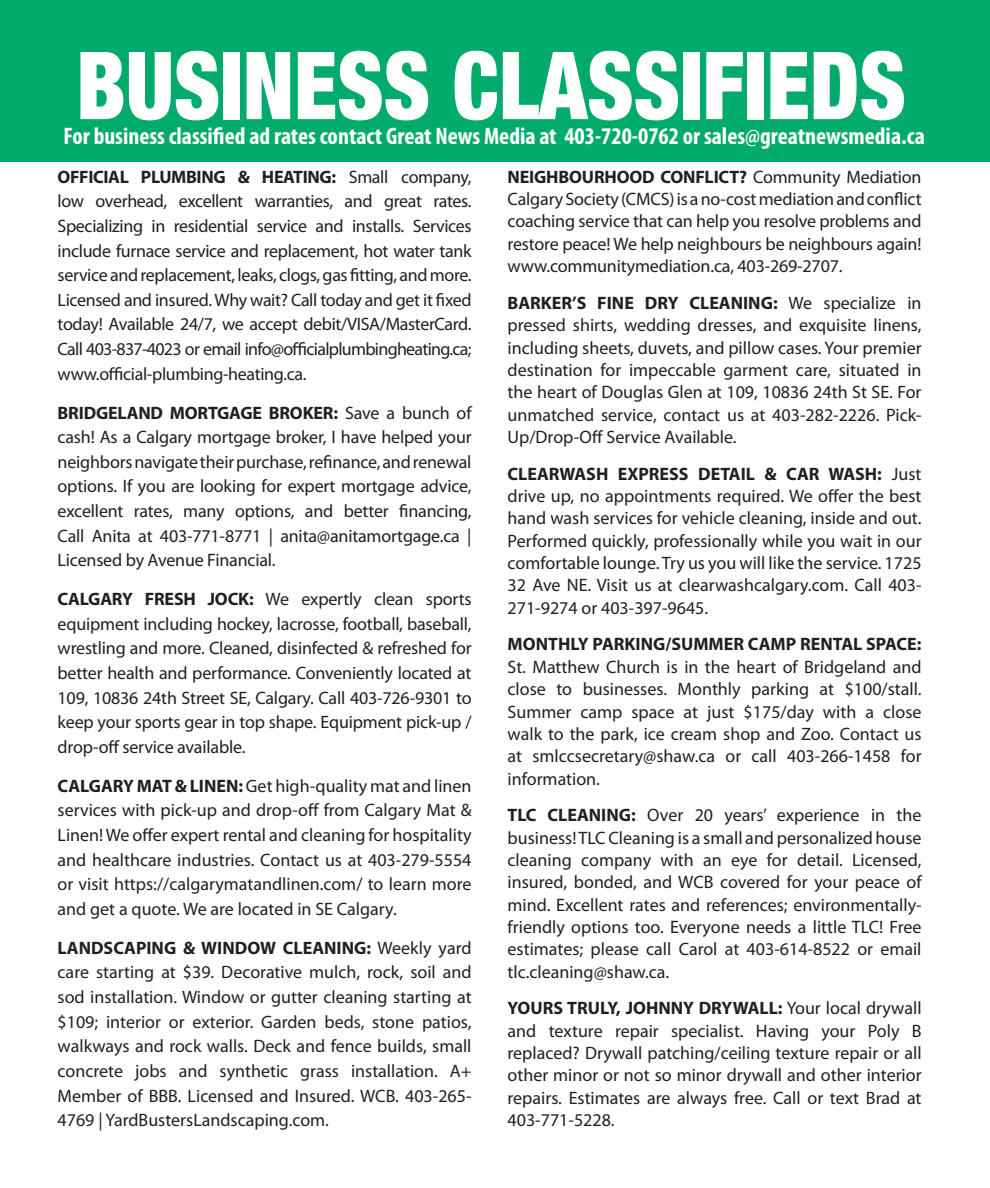
<style>
.page{position:relative;width:990px;height:1188px;background:#fff}
.page>*{position:absolute;margin:0;border:0;box-sizing:border-box;transform-origin:0 0}
.t1{font:900 condensed 94px "Helvetica Neue LT Std";color:#fff;scale:.92 1}
.t2{font:700 condensed 24px "Myriad Pro";color:#fff}
.Body_text{font:18px/22.4px "Myriad Pro";color:#231f20;text-align:justify}
.s1{font-weight:700}
</style>
<div class="page">
<div style="left:0;top:0;width:990px;height:162px;background:#00ab6b"></div>
<p class="t1" style="left:76px;top:28px;width:903px">BUSINESS CLASSIFIEDS</p>
<p class="t2" style="left:64px;top:121px;width:863px">For business classified ad rates contact Great News Media at 403-720-0762 or sales@greatnewsmedia.ca</p>
<p class="Body_text" style="left:58px;top:164px;width:416px;line-height:24.6px"><span class="s1">OFFICIAL PLUMBING &amp; HEATING:</span> Small company, low overhead, excellent warranties, and great rates.<br>Specializing in residential service and installs. Services include furnace service and replacement, hot water tank service and replacement, leaks, clogs, gas fitting, and more.<br>Licensed and insured. Why wait? Call today and get it fixed today! Available 24/7, we accept debit/VISA/MasterCard.<br>Call 403-837-4023 or email info@officialplumbingheating.ca; www.official-plumbing-heating.ca.</p>
<p class="Body_text" style="left:58px;top:400px;width:416px;line-height:24.6px"><span class="s1">BRIDGELAND MORTGAGE BROKER:</span> Save a bunch of cash! As a Calgary mortgage broker, I have helped your neighbors navigate their purchase, refinance, and renewal options. If you are looking for expert mortgage advice, excellent rates, many options, and better financing, Call Anita at 403-771-8771 | anita@anitamortgage.ca | Licensed by Avenue Financial.</p>
<p class="Body_text" style="left:58px;top:587px;width:416px;line-height:24.6px"><span class="s1">CALGARY FRESH JOCK:</span> We expertly clean sports equipment including hockey, lacrosse, football, baseball, wrestling and more. Cleaned, disinfected &amp; refreshed for better health and performance. Conveniently located at 109, 10836 24th Street SE, Calgary. Call 403-726-9301 to keep your sports gear in top shape. Equipment pick-up / drop-off service available.</p>
<p class="Body_text" style="left:58px;top:773px;width:416px;line-height:24.6px"><span class="s1">CALGARY MAT &amp; LINEN:</span> Get high-quality mat and linen services with pick-up and drop-off from Calgary Mat &amp; Linen! We offer expert rental and cleaning for hospitality and healthcare industries. Contact us at 403-279-5554 or visit https://calgarymatandlinen.com/ to learn more and get a quote. We are located in SE Calgary.</p>
<p class="Body_text" style="left:58px;top:935px;width:416px;line-height:24.6px"><span class="s1">LANDSCAPING &amp; WINDOW CLEANING:</span> Weekly yard care starting at $39. Decorative mulch, rock, soil and sod installation. Window or gutter cleaning starting at $109; interior or exterior. Garden beds, stone patios, walkways and rock walls. Deck and fence builds, small concrete jobs and synthetic grass installation. A+ Member of BBB. Licensed and Insured. WCB. 403-265- 4769 | YardBustersLandscaping.com.</p>
<p class="Body_text" style="left:508px;top:165px;width:416px"><span class="s1">NEIGHBOURHOOD CONFLICT?</span> Community Mediation Calgary Society (CMCS) is a no-cost mediation and conflict coaching service that can help you resolve problems and restore peace! We help neighbours be neighbours again! www.communitymediation.ca, 403-269-2707.</p>
<p class="Body_text" style="left:508px;top:291px;width:416px"><span class="s1">BARKER’S FINE DRY CLEANING:</span> We specialize in pressed shirts, wedding dresses, and exquisite linens, including sheets, duvets, and pillow cases. Your premier destination for impeccable garment care, situated in the heart of Douglas Glen at 109, 10836 24th St SE. For unmatched service, contact us at 403-282-2226. Pick-Up/Drop-Off Service Available.</p>
<p class="Body_text" style="left:508px;top:462px;width:416px"><span class="s1">CLEARWASH EXPRESS DETAIL &amp; CAR WASH:</span> Just drive up, no appointments required. We offer the best hand wash services for vehicle cleaning, inside and out.<br>Performed quickly, professionally while you wait in our comfortable lounge. Try us you will like the service. 1725<br>32 Ave NE. Visit us at clearwashcalgary.com. Call 403- 271-9274 or 403-397-9645.</p>
<p class="Body_text" style="left:508px;top:633px;width:416px"><span class="s1">MONTHLY PARKING/SUMMER CAMP RENTAL SPACE:<br></span>St. Matthew Church is in the heart of Bridgeland and close to businesses. Monthly parking at $100/stall.<br>Summer camp space at just $175/day with a close walk to the park, ice cream shop and Zoo. Contact us at smlccsecretary@shaw.ca or call 403-266-1458 for information.</p>
<p class="Body_text" style="left:508px;top:804px;width:416px"><span class="s1">TLC CLEANING:</span> Over 20 years’ experience in the business! TLC Cleaning is a small and personalized house cleaning company with an eye for detail. Licensed, insured, bonded, and WCB covered for your peace of mind. Excellent rates and references; environmentally&shy;friendly options too. Everyone needs a little TLC! Free estimates; please call Carol at 403-614-8522 or email tlc.cleaning@shaw.ca.</p>
<p class="Body_text" style="left:508px;top:997px;width:416px"><span class="s1">YOURS TRULY, JOHNNY DRYWALL:</span> Your local drywall and texture repair specialist. Having your Poly B replaced? Drywall patching/ceiling texture repair or all other minor or not so minor drywall and other interior repairs. Estimates are always free. Call or text Brad at 403-771-5228.</p>
</div>
